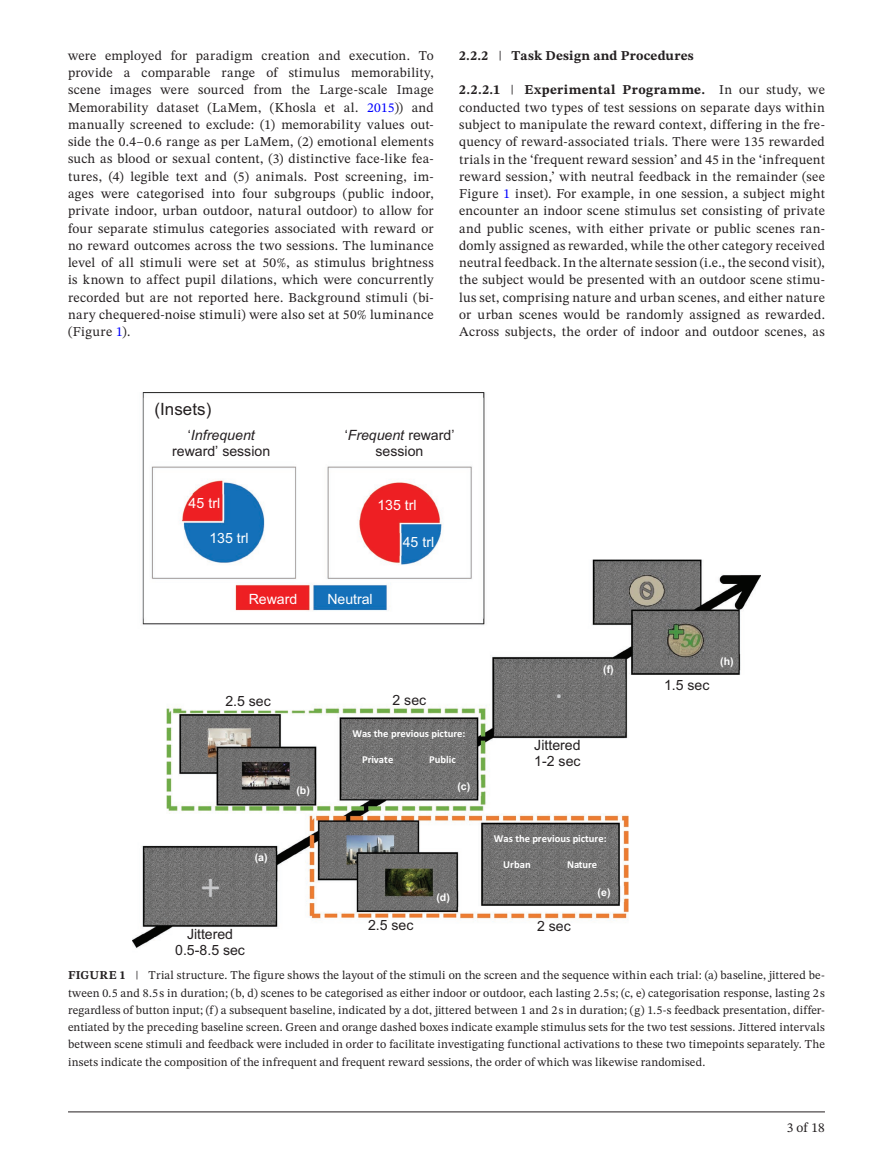
<style>
.page{position:relative;width:893px;height:1174px;background:#fff}
.page>*{position:absolute;margin:0;border:0;box-sizing:border-box;transform-origin:0 0}
.t1{font:39.6px "Calibri";color:#c7c8ca}
.t2{font:33.15px "Calibri";color:#c7c8ca}
.t3{font:16.95px "Arial";letter-spacing:.005em;color:#231f20}
.t4{font:14.1px/16.2px "Arial";color:#231f20;text-align:center}
.t5{font:14.1px/16.2px "Arial";color:#241f21;text-align:center}
.t6{font:14.1px "Arial";letter-spacing:-.005em;color:#fff}
.t7{font:13.5px/17.2px "STIX Two Text";letter-spacing:.02em;color:#231f20;text-align:justify}
.t8{font:700 13.5px "STIX Two Text";letter-spacing:.01em;color:#231f20}
.t9{font:12px/17.2px "STIX Two Text";letter-spacing:.015em;color:#231f20;text-align:justify}
.t10{font:700 10.65px "Calibri";color:#fff}
.t11{font:700 10.65px "Arial";color:#fff}
.s1{color:#00f}
.s2{font-weight:400}
.s3{font-weight:700}
.s4{font-style:italic}
</style>
<div class="page">
<hr style="left:68px;top:1111px;width:757px;height:1px;background:#231f20">
<img style="left:133px;top:393px;width:627px;height:555px">
<p class="t7" style="left:68px;top:47px;width:367px">were employed for paradigm creation and execution. To provide a comparable range of stimulus memorability, scene images were sourced from the Large-scale Image Memorability dataset (LaMem, (Khosla et al. <span class="s1">2015</span>)) and manually screened to exclude: (1) memorability values out&shy;side the 0.4–0.6 range as per LaMem, (2) emotional elements such as blood or sexual content, (3) distinctive face-like fea&shy;tures, (4) legible text and (5) animals. Post screening, im&shy;ages were categorised into four subgroups (public indoor, private indoor, urban outdoor, natural outdoor) to allow for four separate stimulus categories associated with reward or no reward outcomes across the two sessions. The luminance level of all stimuli were set at 50%, as stimulus brightness is known to affect pupil dilations, which were concurrently recorded but are not reported here. Background stimuli (bi&shy;nary chequered-noise stimuli) were also set at 50% luminance (Figure <span class="s1">1</span>).</p>
<p class="t8" style="left:459px;top:46px;width:236px">2.2.2 <span class="s2">|</span> Task Design and Procedures</p>
<p class="t7" style="left:459px;top:81px;width:367px"><span class="s3">2.2.2.1</span> | <span class="s3">Experimental Programme.</span> In our study, we conducted two types of test sessions on separate days within subject to manipulate the reward context, differing in the fre&shy;quency of reward-associated trials. There were 135 rewarded trials in the ‘frequent reward session’ and 45 in the ‘infrequent reward session,’ with neutral feedback in the remainder (see Figure <span class="s1">1</span> inset). For example, in one session, a subject might encounter an indoor scene stimulus set consisting of private and public scenes, with either private or public scenes ran&shy;domly assigned as rewarded, while the other category received neutral feedback. In the alternate session (i.e., the second visit), the subject would be presented with an outdoor scene stimu&shy;lus set, comprising nature and urban scenes, and either nature or urban scenes would be randomly assigned as rewarded.<br>Across subjects, the order of indoor and outdoor scenes, as</p>
<p class="t3" style="left:155px;top:397px;width:58px">(Insets)</p>
<p class="t5" style="left:172px;top:427px;width:100px">‘<span class="s4">Infrequent </span>reward’ session</p>
<p class="t6" style="left:189px;top:493px;width:33px">45 trl</p>
<p class="t6" style="left:210px;top:529px;width:41px">135 trl</p>
<p class="t5" style="left:345px;top:427px;width:111px">‘<span class="s4">Frequent</span> reward’ session</p>
<p class="t6" style="left:377px;top:495px;width:41px">135 trl</p>
<p class="t6" style="left:403px;top:532px;width:33px">45 trl</p>
<p class="t6" style="left:249px;top:589px;width:50px">Reward</p>
<p class="t6" style="left:327px;top:589px;width:47px">Neutral</p>
<p class="t4" style="left:225px;top:693px;width:47px">2.5 sec</p>
<h1 class="t1" style="left:201px;top:858px;width:21px">+</h1>
<p class="t11" style="left:255px;top:849px;width:14px">(a)</p>
<p class="t4" style="left:175px;top:925px;width:71px">Jittered<br>0.5-8.5 sec</p>
<p class="t11" style="left:296px;top:782px;width:15px">(b)</p>
<p class="t4" style="left:393px;top:692px;width:35px">2 sec</p>
<p class="t10" style="left:353px;top:726px;width:114px">Was the previous picture:</p>
<p class="t10" style="left:362px;top:752px;width:33px">Private</p>
<p class="t10" style="left:429px;top:752px;width:28px">Public</p>
<p class="t11" style="left:457px;top:779px;width:14px">(c)</p>
<p class="t4" style="left:368px;top:917px;width:47px">2.5 sec</p>
<p class="t11" style="left:436px;top:889px;width:15px">(d)</p>
<h2 class="t2" style="left:555px;top:663px;width:10px">.</h2>
<p class="t4" style="left:534px;top:737px;width:48px;text-align:left">Jittered<br>1-2 sec</p>
<p class="t11" style="left:603px;top:661px;width:12px">(f)</p>
<p class="t10" style="left:494px;top:831px;width:114px">Was the previous picture:</p>
<p class="t10" style="left:503px;top:857px;width:29px">Urban</p>
<p class="t10" style="left:567px;top:857px;width:32px">Nature</p>
<p class="t4" style="left:537px;top:917px;width:35px">2 sec</p>
<p class="t11" style="left:598px;top:884px;width:14px">(e)</p>
<p class="t4" style="left:664px;top:676px;width:47px">1.5 sec</p>
<p class="t11" style="left:720px;top:653px;width:15px">(h)</p>
<p class="t9" style="left:68px;top:966px;width:758px"><span class="s3">FIGURE 1</span> | Trial structure. The figure shows the layout of the stimuli on the screen and the sequence within each trial: (a) baseline, jittered be&shy;tween 0.5 and 8.5 s in duration; (b, d) scenes to be categorised as either indoor or outdoor, each lasting 2.5 s; (c, e) categorisation response, lasting 2 s regardless of button input; (f) a subsequent baseline, indicated by a dot, jittered between 1 and 2 s in duration; (g) 1.5-s feedback presentation, differ&shy;entiated by the preceding baseline screen. Green and orange dashed boxes indicate example stimulus sets for the two test sessions. Jittered intervals between scene stimuli and feedback were included in order to facilitate investigating functional activations to these two timepoints separately. The insets indicate the composition of the infrequent and frequent reward sessions, the order of which was likewise randomised.</p>
<p class="t7" style="left:787px;top:1119px;width:40px">3 of 18</p>
</div>
